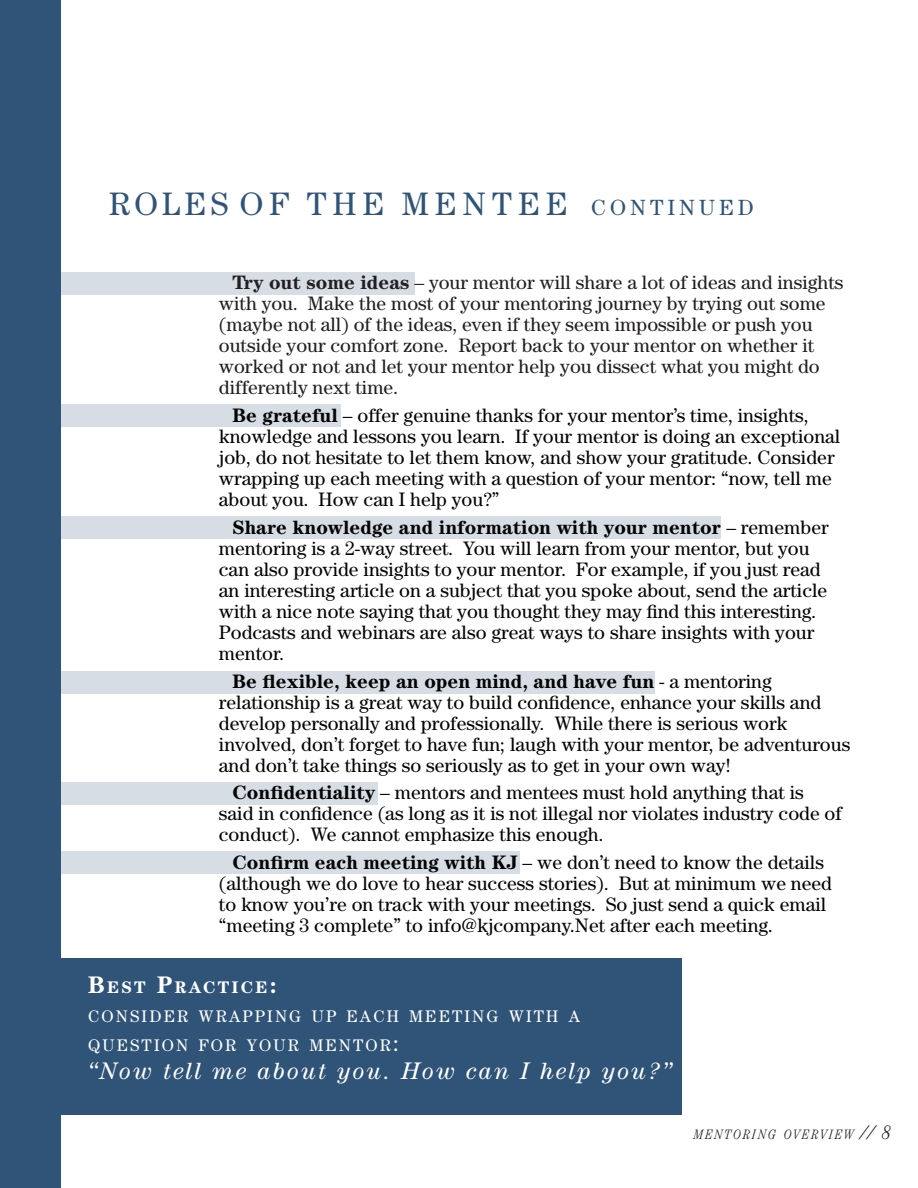
<style>
.page{position:relative;width:918px;height:1188px;background:#fff}
.page>*{position:absolute;margin:0;border:0;box-sizing:border-box;transform-origin:0 0}
.t1{font:32.55px "Century Std";letter-spacing:.185em;color:#2f5477}
.t2{font:italic 24px "Century Std";letter-spacing:.09em;color:#fff}
.t3{font:19.5px/21px "Century Std";color:#040503}
.t4{font:19.5px/21px "Century Std";color:#231f20}
.t5{font:16.8px/28.8px "Century Std";letter-spacing:.13em;color:#fff}
.t6{font:italic 300 condensed 13.65px "Century Std";letter-spacing:.13em;color:#231f20}
.s1{font-size:22.05px}
.s2{font-weight:700}
.s3{font-weight:700;font-size:24px}
.s4{font-size:24px}
.s5{font-size:19.5px}
</style>
<div class="page">
<div style="left:62px;top:272px;width:353px;height:23px;background:#d6dde4"></div>
<div style="left:62px;top:404px;width:279px;height:23px;background:#d6dde4"></div>
<div style="left:62px;top:516px;width:659px;height:23px;background:#d6dde4"></div>
<div style="left:61px;top:671px;width:594px;height:23px;background:#d6dde4"></div>
<div style="left:61px;top:782px;width:317px;height:23px;background:#d6dde4"></div>
<div style="left:61px;top:851px;width:459px;height:22px;background:#d6dde4"></div>
<div style="left:0;top:0;width:61px;height:1188px;background:#2f5477"></div>
<div style="left:61px;top:958px;width:620px;height:157px;background:#2f5477"></div>
<h1 class="t1" style="left:109px;top:185px;width:647px">ROLES OF THE MENTEE <span class="s1">CONTINUED</span></h1>
<p class="t4" style="left:219px;top:272px;width:626px;text-indent:13px"><span class="s2">Try out some ideas</span> – your mentor will share a lot of ideas and insights with you. Make the most of your mentoring journey by trying out some (maybe not all) of the ideas, even if they seem impossible or push you outside your comfort zone. Report back to your mentor on whether it worked or not and let your mentor help you dissect what you might do differently next time.</p>
<p class="t3" style="left:219px;top:405px;width:623px;text-indent:13px"><span class="s2">Be grateful</span> – offer genuine thanks for your mentor’s time, insights, knowledge and lessons you learn. If your mentor is doing an exceptional job, do not hesitate to let them know, and show your gratitude. Consider wrapping up each meeting with a question of your mentor: “now, tell me about you. How can I help you?”</p>
<p class="t3" style="left:219px;top:516px;width:611px;text-indent:13px"><span class="s2">Share knowledge and information with your mentor</span> – remember mentoring is a 2-way street. You will learn from your mentor, but you can also provide insights to your mentor. For example, if you just read an interesting article on a subject that you spoke about, send the article with a nice note saying that you thought they may find this interesting.<br>Podcasts and webinars are also great ways to share insights with your mentor.</p>
<p class="t3" style="left:219px;top:670px;width:633px;text-indent:13px"><span class="s2">Be flexible, keep an open mind, and have fun</span> - a mentoring relationship is a great way to build confidence, enhance your skills and develop personally and professionally. While there is serious work involved, don’t forget to have fun; laugh with your mentor, be adventurous and don’t take things so seriously as to get in your own way!</p>
<p class="t3" style="left:219px;top:782px;width:625px;text-indent:13px"><span class="s2">Confidentiality</span> – mentors and mentees must hold anything that is said in confidence (as long as it is not illegal nor violates industry code of conduct). We cannot emphasize this enough.</p>
<p class="t3" style="left:219px;top:852px;width:615px;text-indent:13px"><span class="s2">Confirm each meeting with KJ</span> – we don’t need to know the details (although we do love to hear success stories). But at minimum we need to know you’re on track with your meetings. So just send a quick email “meeting 3 complete” to info@kjcompany.Net after each meeting.</p>
<p class="t5" style="left:88px;top:973px;width:493px"><span class="s3">B</span><span class="s2">EST</span> <span class="s3">P</span><span class="s2">RACTICE</span><span class="s3">:<br></span>CONSIDER WRAPPING UP EACH MEETING WITH A<br>QUESTION FOR YOUR MENTOR<span class="s4">:</span></p>
<p class="t2" style="left:88px;top:1058px;width:585px">“Now tell me about you. How can I help you?”</p>
<p class="t6" style="left:694px;top:1126px;width:199px">MENTORING OVERVIEW <span class="s5">// 8</span></p>
</div>
